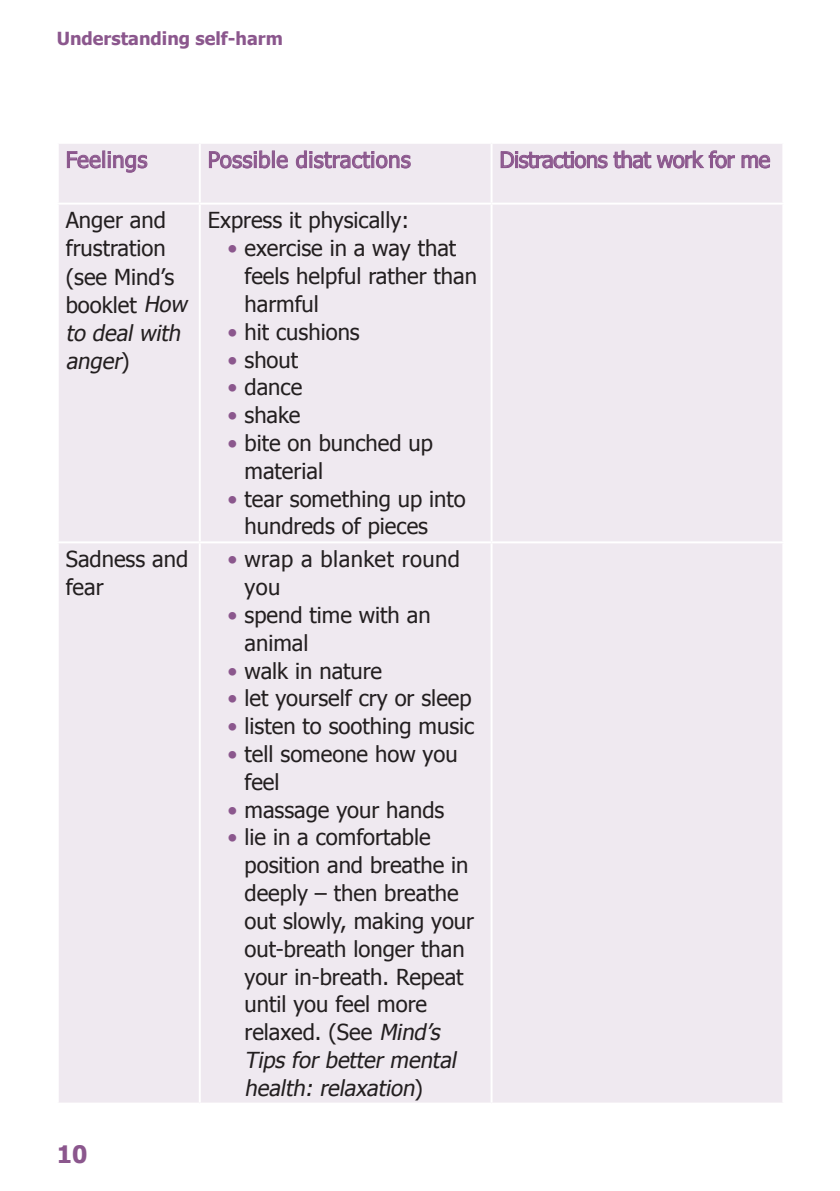
<style>
.page{position:relative;width:840px;height:1191px;background:#fff}
.page>*{position:absolute;margin:0;border:0;box-sizing:border-box;transform-origin:0 0}
.t1{font:700 24px "Tahoma";color:#8b578d}
.t2{font:22px/27.8px "Tahoma";color:#231f20}
.t3{font:22px "Tahoma";letter-spacing:.005em;color:#8b578d}
.t4{font:22px "Tahoma";letter-spacing:-.02em;color:#8b578d}
.t5{font:22px/27.8px "Tahoma";letter-spacing:.02em;color:#231f20}
.t6{font:700 18px "Tahoma";color:#8b578d}
.s1{font-style:italic}
.s2{color:#8b578d}
</style>
<div class="page">
<div style="left:59px;top:144px;width:722px;height:958px;background:#efe9f0"></div>
<hr style="left:199px;top:144px;width:2px;height:59px;background:#fff">
<hr style="left:490px;top:144px;width:2px;height:59px;background:#fff">
<hr style="left:57px;top:203px;width:143px;height:2px;background:#fff">
<hr style="left:200px;top:203px;width:291px;height:2px;background:#fff">
<hr style="left:199px;top:205px;width:2px;height:336px;background:#fff">
<hr style="left:491px;top:203px;width:292px;height:2px;background:#fff">
<hr style="left:490px;top:205px;width:2px;height:336px;background:#fff">
<hr style="left:57px;top:541px;width:143px;height:2px;background:#fff">
<hr style="left:200px;top:541px;width:291px;height:2px;background:#fff">
<hr style="left:199px;top:543px;width:2px;height:559px;background:#fff">
<hr style="left:491px;top:541px;width:292px;height:2px;background:#fff">
<hr style="left:490px;top:543px;width:2px;height:559px;background:#fff">
<svg style="left:67px;top:151px;width:34px;height:17px"></svg>
<div style="left:102px;top:151px;width:3px;height:17px;border:1px solid #8b578d"></div>
<svg style="left:108px;top:151px;width:39px;height:22px"></svg>
<svg style="left:209px;top:150px;width:79px;height:19px;background:#cebad0"></svg>
<svg style="left:295px;top:150px;width:116px;height:19px;background:#d0bcd1"></svg>
<svg style="left:500px;top:151px;width:107px;height:18px;background:#cbb5cd"></svg>
<svg style="left:613px;top:150px;width:121px;height:19px;background:#d1bed2"></svg>
<svg style="left:741px;top:155px;width:28px;height:13px"></svg>
<p class="t6" style="left:57px;top:26px;width:227px">Understanding self-harm</p>
<p class="t3" style="left:66px;top:145px;width:83px">Feelings</p>
<p class="t3" style="left:208px;top:145px;width:204px">Possible distractions</p>
<p class="t4" style="left:499px;top:145px;width:272px">Distractions that work for me</p>
<p class="t2" style="left:66px;top:205px;width:127px">Anger and frustration (see Mind’s booklet <span class="s1">How to deal with anger</span>)</p>
<p class="t2" style="left:208px;top:205px;width:203px">Express it physically:</p>
<p class="t2" style="left:244px;top:233px;width:234px;text-indent:-17px"><span class="s2">•</span> exercise in a way that feels helpful rather than harmful</p>
<p class="t2" style="left:227px;top:317px;width:134px"><span class="s2">•</span> hit cushions</p>
<p class="t2" style="left:227px;top:345px;width:72px"><span class="s2">•</span> shout</p>
<p class="t2" style="left:227px;top:372px;width:76px"><span class="s2">•</span> dance</p>
<p class="t2" style="left:227px;top:400px;width:74px"><span class="s2">•</span> shake</p>
<p class="t2" style="left:244px;top:428px;width:190px;text-indent:-17px"><span class="s2">•</span> bite on bunched up material</p>
<p class="t2" style="left:244px;top:484px;width:223px;text-indent:-17px"><span class="s2">•</span> tear something up into hundreds of pieces</p>
<p class="t2" style="left:66px;top:544px;width:124px">Sadness and fear</p>
<p class="t5" style="left:244px;top:544px;width:217px;text-indent:-17px"><span class="s2">•</span> wrap a blanket round you</p>
<p class="t2" style="left:244px;top:600px;width:187px;text-indent:-17px"><span class="s2">•</span> spend time with an animal</p>
<p class="t2" style="left:227px;top:655px;width:156px"><span class="s2">•</span> walk in nature</p>
<p class="t2" style="left:227px;top:683px;width:245px"><span class="s2">•</span> let yourself cry or sleep</p>
<p class="t2" style="left:227px;top:711px;width:248px"><span class="s2">•</span> listen to soothing music</p>
<p class="t2" style="left:244px;top:739px;width:214px;text-indent:-17px"><span class="s2">•</span> tell someone how you feel</p>
<p class="t2" style="left:227px;top:794px;width:218px"><span class="s2">•</span> massage your hands</p>
<p class="t2" style="left:244px;top:822px;width:231px;text-indent:-17px"><span class="s2">•</span> lie in a comfortable position and breathe in deeply – then breathe out slowly, making your out-breath longer than your in-breath. Repeat until you feel more relaxed. (See <span class="s1">Mind’s<br>Tips for better mental health: relaxation</span>)</p>
<p class="t1" style="left:57px;top:1137px;width:32px">10</p>
</div>
